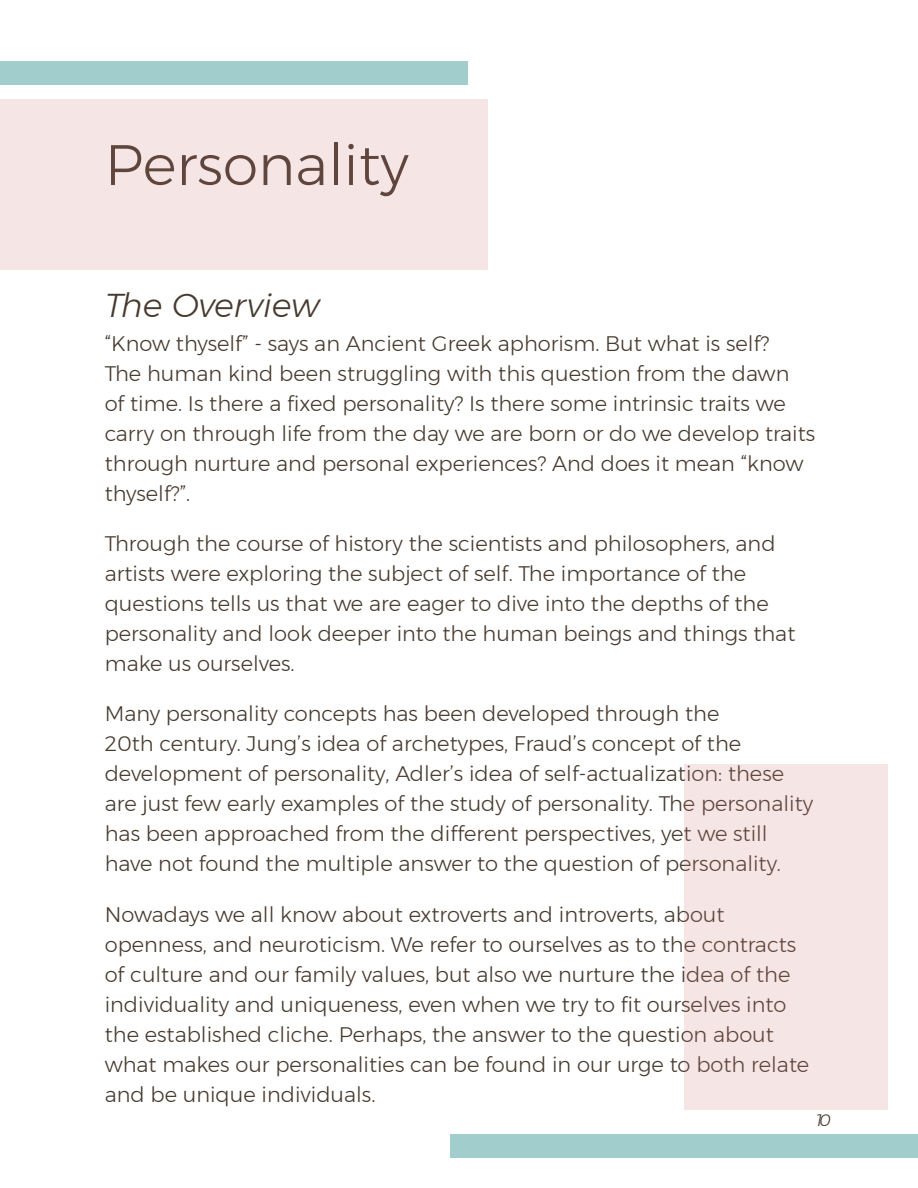
<style>
.page{position:relative;width:918px;height:1188px;background:#fff}
.page>*{position:absolute;margin:0;border:0;box-sizing:border-box;transform-origin:0 0}
.t1{font:300 57px "Montserrat";color:#473a2e}
.t2{font:italic 300 33px "Montserrat";color:#473a2e}
.t3{font:300 21px/30px "Montserrat";color:#473a2e}
.t4{font:italic 300 16.5px "Montserrat";color:#473a2e}
</style>
<div class="page">
<div style="left:0;top:61px;width:468px;height:24px;background:#a1cdcd"></div>
<div style="left:450px;top:1134px;width:468px;height:24px;background:#a1cdcd"></div>
<div style="left:0;top:100px;width:488px;height:170px;background:#f5e5e5"></div>
<div style="left:684px;top:765px;width:203px;height:345px;background:#f5e5e5"></div>
<h1 class="t1" style="left:105px;top:122px;width:305px">Personality</h1>
<h2 class="t2" style="left:105px;top:281px;width:216px">The Overview</h2>
<p class="t3" style="left:105px;top:328px;width:712px">“Know thyself” - says an Ancient Greek aphorism. But what is self?<br>The human kind been struggling with this question from the dawn<br>of time. Is there a fixed personality? Is there some intrinsic traits we carry on through life from the day we are born or do we develop traits through nurture and personal experiences? And does it mean “know thyself?”.</p>
<p class="t3" style="left:105px;top:528px;width:692px">Through the course of history the scientists and philosophers, and artists were exploring the subject of self. The importance of the questions tells us that we are eager to dive into the depths of the personality and look deeper into the human beings and things that make us ourselves.</p>
<p class="t3" style="left:105px;top:699px;width:710px">Many personality concepts has been developed through the<br>20th century. Jung’s idea of archetypes, Fraud’s concept of the development of personality, Adler’s idea of self-actualization: these are just few early examples of the study of personality. The personality has been approached from the different perspectives, yet we still have not found the multiple answer to the question of personality.</p>
<p class="t3" style="left:105px;top:899px;width:706px">Nowadays we all know about extroverts and introverts, about openness, and neuroticism. We refer to ourselves as to the contracts of culture and our family values, but also we nurture the idea of the individuality and uniqueness, even when we try to fit ourselves into the established cliche. Perhaps, the answer to the question about what makes our personalities can be found in our urge to both relate and be unique individuals.</p>
<p class="t4" style="left:815px;top:1108px;width:18px">10</p>
</div>
